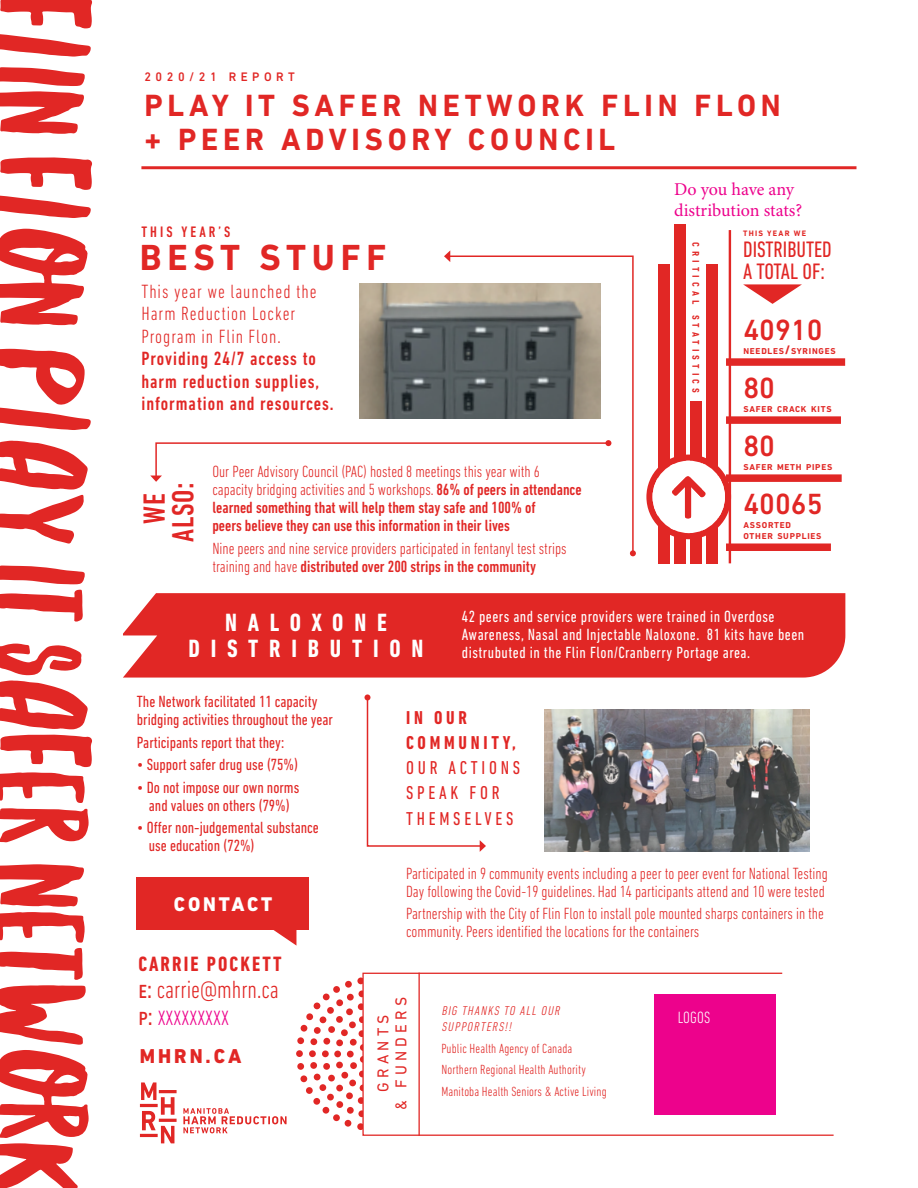
<style>
.page{position:relative;width:918px;height:1188px;background:#fff}
.page>*{position:absolute;margin:0;border:0;box-sizing:border-box;transform-origin:0 0}
.t1{font:132.75px "Northern Soul Caps";color:#e12725}
.t2{font:700 36.9px "DIN Next LT Pro";letter-spacing:.16em;color:#e12725}
.t3{font:700 31.2px "DIN Next LT Pro";letter-spacing:.16em;color:#e12725}
.t4{font:500 condensed 31.2px/28.5px "DIN Next LT Pro";letter-spacing:.03em;color:#e12725;text-align:center}
.t5{font:500 29.7px "DIN Next LT Pro";color:#e12725}
.t6{font:700 condensed 25.35px/25.8px "DIN Next LT Pro";letter-spacing:.43em;color:#fff;text-align:center}
.t7{font:300 condensed 25.35px "DIN Next LT Pro";color:#e12725}
.t8{font:condensed 22.8px "DIN Next LT Pro";color:#e12725}
.t9{font:700 condensed 21.15px "DIN Next LT Pro";letter-spacing:.1em;color:#e12725}
.t10{font:300 condensed 21.15px "DIN Next LT Pro";color:#ed028c}
.t11{font:800 20.4px "DIN Next LT Pro";letter-spacing:.15em;color:#e12725}
.t12{font:800 20.1px "DIN Next LT Pro";letter-spacing:.15em;color:#fff}
.t13{font:500 condensed 19.5px/22.5px "DIN Next LT Pro";letter-spacing:.05em;color:#e12725}
.t14{font:300 condensed 19.5px/22.5px "DIN Next LT Pro";letter-spacing:.05em;color:#e12725}
.t15{font:condensed 18.9px/25.2px "DIN Next LT Pro";letter-spacing:.2em;color:#e12725}
.t16{font:700 condensed 18.9px/25.2px "DIN Next LT Pro";letter-spacing:.2em;color:#e12725}
.t17{font:18px/21.6px "Minion Pro";letter-spacing:-.005em;color:#ed028c}
.t18{font:300 condensed 16.65px "DIN Next LT Pro";letter-spacing:.01em;color:#fff}
.t19{font:300 condensed 16.5px/18px "DIN Next LT Pro";color:#e12725}
.t20{font:500 condensed 16.5px/18px "DIN Next LT Pro";color:#e12725}
.t21{font:condensed 16.5px/18px "DIN Next LT Pro";color:#e12725}
.t22{font:condensed 16.5px/18px "DIN Next LT Pro";letter-spacing:.03em;color:#fff}
.t23{font:16.05px "DIN Next LT Pro";letter-spacing:.27em;color:#e12725}
.t24{font:500 condensed 15.45px "DIN Next LT Pro";letter-spacing:.2em;color:#e12725}
.t25{font:300 condensed 13.5px/21.6px "DIN Next LT Pro";letter-spacing:.01em;color:#e12725}
.t26{font:italic 300 condensed 12.9px/16.5px "DIN Next LT Pro";color:#e12725;scale:1.04 1}
.t27{font:500 condensed 12.9px "DIN Next LT Pro";letter-spacing:.33em;color:#e12725}
.t28{font:500 12.6px "DIN Next LT Pro";letter-spacing:.37em;color:#e12725}
.t29{font:700 8.7px/11.1px "DIN Next LT Pro";letter-spacing:.085em;color:#e12725}
.t30{font:700 7.95px "DIN Next LT Pro";letter-spacing:.16em;color:#e12725}
.s1{font-weight:300}
.s2{font-weight:500}
.s3{font-size:12.45px}
.s4{font-weight:400}
.s5{font-weight:400;font-size:25.35px;color:#e12725}
</style>
<div class="page">
<div style="left:160px;top:593px;width:685px;height:85px;background:#e12725"></div>
<svg style="left:123px;top:593px;width:37px;height:85px"></svg>
<hr style="left:141px;top:166px;width:715px;height:3px;background:#e12725">
<div style="left:726px;top:358px;width:119px;height:8px;background:#e12725"></div>
<div style="left:726px;top:416px;width:115px;height:8px;background:#e12725"></div>
<div style="left:726px;top:474px;width:116px;height:8px;background:#e12725"></div>
<div style="left:726px;top:543px;width:105px;height:8px;background:#e12725"></div>
<svg style="left:150px;top:442px;width:298px;height:40px"></svg>
<svg style="left:448px;top:255px;width:186px;height:299px"></svg>
<svg style="left:444px;top:250px;width:6px;height:12px"></svg>
<svg style="left:630px;top:550px;width:6px;height:6px"></svg>
<svg style="left:364px;top:694px;width:122px;height:158px"></svg>
<div style="left:674px;top:224px;width:12px;height:339px;background:#e12725"></div>
<div style="left:690px;top:401px;width:12px;height:162px;background:#e12725"></div>
<div style="left:659px;top:264px;width:11px;height:300px;background:#e12725"></div>
<div style="left:707px;top:264px;width:11px;height:300px;background:#e12725"></div>
<hr style="left:729px;top:230px;width:2px;height:333px;background:#e12725">
<svg style="left:646px;top:455px;width:83px;height:84px"></svg>
<svg style="left:296px;top:977px;width:66px;height:153px"></svg>
<div style="left:345px;top:1120px;width:6px;height:7px;background:#e12725;border-radius:50%"></div>
<div style="left:347px;top:1107px;width:7px;height:7px;background:#e12725;border-radius:50%"></div>
<div style="left:346px;top:1092px;width:7px;height:7px;background:#e12725;border-radius:50%"></div>
<div style="left:349px;top:1080px;width:7px;height:6px;background:#e12725;border-radius:50%"></div>
<div style="left:341px;top:1072px;width:7px;height:7px;background:#e12725;border-radius:50%"></div>
<div style="left:336px;top:1085px;width:7px;height:6px;background:#e12725;border-radius:50%"></div>
<div style="left:328px;top:1075px;width:7px;height:7px;background:#e12725;border-radius:50%"></div>
<div style="left:319px;top:1084px;width:7px;height:7px;background:#e12725;border-radius:50%"></div>
<div style="left:327px;top:1094px;width:7px;height:7px;background:#e12725;border-radius:50%"></div>
<div style="left:336px;top:1101px;width:7px;height:7px;background:#e12725;border-radius:50%"></div>
<div style="left:333px;top:1114px;width:7px;height:7px;background:#e12725;border-radius:50%"></div>
<div style="left:323px;top:1107px;width:6px;height:7px;background:#e12725;border-radius:50%"></div>
<div style="left:313px;top:1098px;width:7px;height:7px;background:#e12725;border-radius:50%"></div>
<div style="left:306px;top:1087px;width:7px;height:7px;background:#e12725;border-radius:50%"></div>
<div style="left:300px;top:1075px;width:7px;height:7px;background:#e12725;border-radius:50%"></div>
<div style="left:314px;top:1074px;width:7px;height:6px;background:#e12725;border-radius:50%"></div>
<div style="left:309px;top:1050px;width:7px;height:7px;background:#e12725;border-radius:50%"></div>
<div style="left:322px;top:1050px;width:7px;height:7px;background:#e12725;border-radius:50%"></div>
<div style="left:334px;top:1051px;width:7px;height:6px;background:#e12725;border-radius:50%"></div>
<div style="left:347px;top:1051px;width:7px;height:6px;background:#e12725;border-radius:50%"></div>
<svg style="left:362px;top:972px;width:472px;height:164px"></svg>
<hr style="left:418px;top:973px;width:2px;height:163px;background:#e12725">
<div style="left:654px;top:994px;width:122px;height:120px;background:#ed028c"></div>
<svg style="left:273px;top:930px;width:23px;height:16px"></svg>
<div style="left:137px;top:878px;width:172px;height:52px;background:#e12725"></div>
<svg style="left:743px;top:284px;width:59px;height:20px"></svg>
<svg style="left:140px;top:1082px;width:37px;height:61px"></svg>
<svg style="left:183px;top:1108px;width:104px;height:25px"></svg>
<img style="left:360px;top:283px;width:241px;height:136px">
<img style="left:545px;top:709px;width:265px;height:142px">
<h1 class="t1" style="left:115px;top:-7px;width:1207px;rotate:90deg">FLINFLONPLAY ITSAFERNETWORK</h1>
<p class="t28" style="left:144px;top:70px;width:152px">2020/21 REPORT</p>
<h3 class="t3" style="left:144px;top:87px;width:638px">PLAY IT SAFER NETWORK FLIN FLON</h3>
<h3 class="t3" style="left:144px;top:121px;width:472px">+ PEER ADVISORY COUNCIL</h3>
<p class="t24" style="left:141px;top:223px;width:91px">THIS YEAR’S</p>
<h2 class="t2" style="left:140px;top:236px;width:248px">BEST STUFF</h2>
<p class="t14" style="left:141px;top:280px;width:177px">This year we launched the<br>Harm Reduction Locker<br>Program in Flin Flon.</p>
<p class="t13" style="left:141px;top:347px;width:194px">Providing 24/7 access to harm reduction supplies, information and resources.</p>
<h3 class="t4" style="left:140px;top:542px;width:62px;rotate:-90deg">WE<br>ALSO:</h3>
<p class="t20" style="left:212px;top:463px;width:371px"><span class="s1">Our Peer Advisory Council (PAC) hosted 8 meetings this year with 6 capacity bridging activities and 5 workshops.</span> 86% of peers in attendance learned something that will help them stay safe and 100% of<br>peers believe they can use this information in their lives</p>
<p class="t19" style="left:212px;top:539px;width:356px">Nine peers and nine service providers participated in fentanyl test strips training and have <span class="s2">distributed over 200 strips in the community</span></p>
<p class="t17" style="left:674px;top:179px;width:130px">Do you have any distribution stats?</p>
<p class="t27" style="left:704px;top:242px;width:153px;rotate:90deg">critical statistics</p>
<p class="t30" style="left:743px;top:229px;width:64px">THIS YEAR WE</p>
<h3 class="t8" style="left:743px;top:258px;width:83px">A TOTAL OF:</h3>
<h3 class="t8" style="left:743px;top:237px;width:90px">DISTRIBUTED</h3>
<h3 class="t5" style="left:743px;top:313px;width:81px">40910</h3>
<p class="t29" style="left:743px;top:345px;width:94px">NEEDLES<span class="s3">/</span>SYRINGES</p>
<h3 class="t5" style="left:743px;top:371px;width:33px">80</h3>
<p class="t29" style="left:743px;top:403px;width:90px">SAFER CRACK KITS</p>
<h3 class="t5" style="left:743px;top:429px;width:33px">80</h3>
<p class="t29" style="left:743px;top:461px;width:90px">SAFER METH PIPES</p>
<h3 class="t5" style="left:743px;top:487px;width:81px">40065</h3>
<p class="t29" style="left:743px;top:519px;width:80px">ASSORTED<br>OTHER SUPPLIES</p>
<h3 class="t6" style="left:189px;top:609px;width:236px">NALOXONE<br>DISTRIBUTION</h3>
<p class="t22" style="left:462px;top:607px;width:344px">42 peers and service providers were trained in Overdose<br>Awareness, Nasal and Injectable Naloxone. 81 kits have been distrubuted in the Flin Flon/Cranberry Portage area.</p>
<p class="t21" style="left:137px;top:692px;width:198px">The Network facilitated 11 capacity bridging activities throughout the year</p>
<p class="t21" style="left:137px;top:733px;width:149px">Participants report that they:</p>
<p class="t21" style="left:137px;top:755px;width:163px">• Support safer drug use (75%)</p>
<p class="t21" style="left:137px;top:778px;width:164px;text-align:center">• Do not impose our own norms and values on others (79%)</p>
<p class="t21" style="left:149px;top:818px;width:171px;text-indent:-12px">• Offer non-judgemental substance use education (72%)</p>
<p class="t12" style="left:174px;top:893px;width:100px">CONTACT</p>
<p class="t9" style="left:138px;top:951px;width:145px">CARRIE POCKETT</p>
<h3 class="t7" style="left:138px;top:975px;width:142px"><span class="s4">e:</span> carrie@mhrn.ca</h3>
<p class="t10" style="left:138px;top:1005px;width:92px"><span class="s5">p:</span> XXXXXXXXX</p>
<p class="t11" style="left:140px;top:1044px;width:103px">MHRN.CA</p>
<p class="t16" style="left:406px;top:705px;width:111px">IN OUR<br>COMMUNITY,</p>
<p class="t15" style="left:406px;top:755px;width:116px">OUR ACTIONS<br>SPEAK FOR<br>THEMSELVES</p>
<p class="t19" style="left:406px;top:864px;width:423px">Participated in 9 community events including a peer to peer event for National Testing<br>Day following the Covid-19 guidelines. Had 14 participants attend and 10 were tested</p>
<p class="t19" style="left:406px;top:904px;width:419px">Partnership with the City of Flin Flon to install pole mounted sharps containers in the community. Peers identified the locations for the containers</p>
<p class="t23" style="left:392px;top:1110px;width:114px;rotate:-90deg">&amp; FUNDERS</p>
<p class="t23" style="left:374px;top:1092px;width:79px;rotate:-90deg">GRANTS</p>
<p class="t26" style="left:441px;top:1002px;width:118px">BIG THANKS TO ALL OUR<br>SUPPORTERS!!</p>
<p class="t25" style="left:441px;top:1037px;width:146px">Public Health Agency of Canada<br>Northern Regional Health Authority</p>
<p class="t25" style="left:441px;top:1081px;width:167px">Manitoba Health Seniors &amp; Active Living</p>
<p class="t18" style="left:678px;top:1008px;width:34px">LOGOS</p>
</div>
